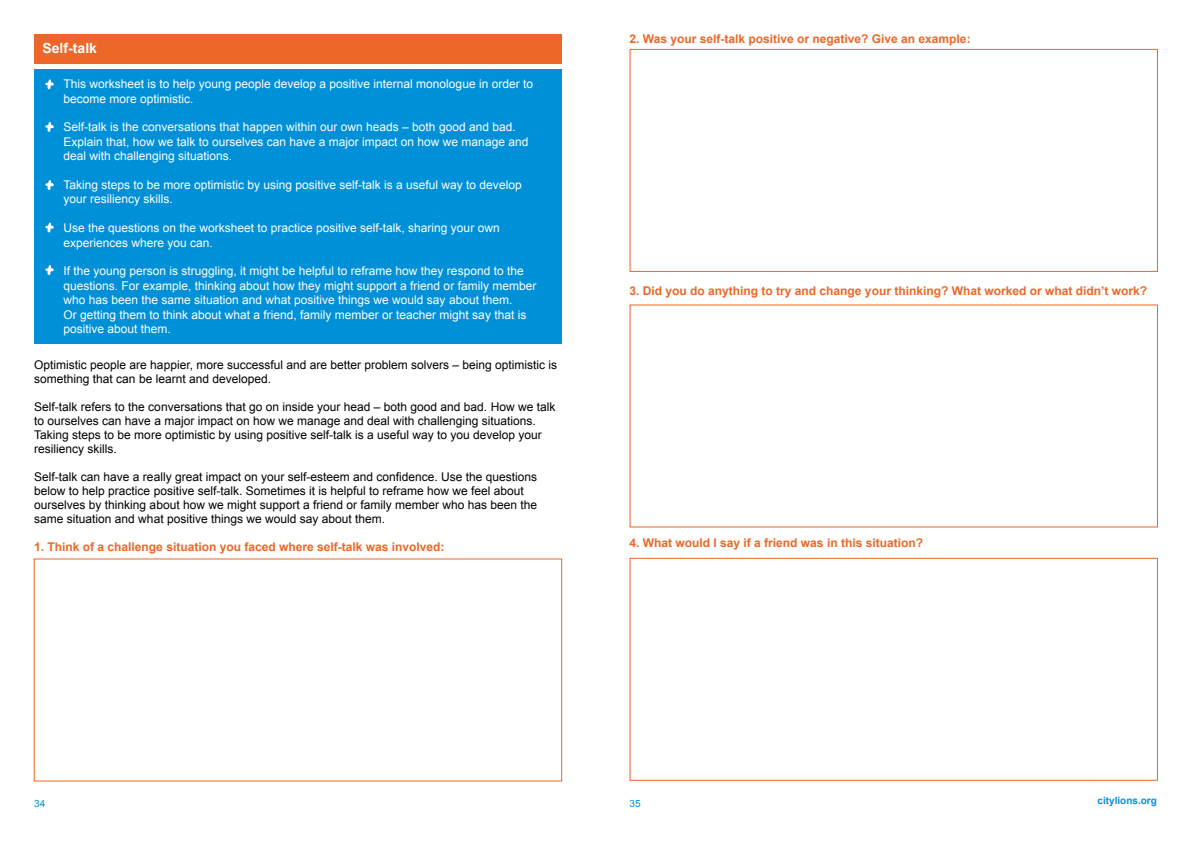
<style>
.page{position:relative;width:1191px;height:842px;background:#fff}
.page>*{position:absolute;margin:0;border:0;box-sizing:border-box;transform-origin:0 0}
.t1{font:700 14px "Arial";color:#fff}
.t2{font:12px/14.4px "Arial";color:#fff}
.t3{font:12px/14px "Arial";color:#000}
.t4{font:700 12px "Arial";color:#ec6728}
.t5{font:700 10px "Arial";color:#0090d7}
.t6{font:10px "Arial";color:#0090d7}
</style>
<div class="page">
<div style="left:34px;top:34px;width:527px;height:30px;background:#ec6728"></div>
<div style="left:34px;top:69px;width:527px;height:275px;background:#0090d7"></div>
<svg style="left:45px;top:79px;width:9px;height:10px"></svg>
<svg style="left:45px;top:122px;width:9px;height:10px"></svg>
<svg style="left:45px;top:180px;width:9px;height:10px"></svg>
<svg style="left:45px;top:223px;width:9px;height:10px"></svg>
<svg style="left:45px;top:265px;width:9px;height:10px"></svg>
<div style="left:629px;top:558px;width:529px;height:223px;border:1px solid #ec6728"></div>
<div style="left:629px;top:49px;width:529px;height:223px;border:1px solid #ec6728"></div>
<p class="t1" style="left:43px;top:39px;width:56px">Self-talk</p>
<p class="t2" style="left:63px;top:77px;width:471px">This worksheet is to help young people develop a positive internal monologue in order to become more optimistic.</p>
<p class="t2" style="left:63px;top:120px;width:466px">Self-talk is the conversations that happen within our own heads – both good and bad.<br>Explain that, how we talk to ourselves can have a major impact on how we manage and deal with challenging situations.</p>
<p class="t2" style="left:63px;top:178px;width:460px">Taking steps to be more optimistic by using positive self-talk is a useful way to develop your resiliency skills.</p>
<p class="t2" style="left:63px;top:221px;width:438px">Use the questions on the worksheet to practice positive self-talk, sharing your own experiences where you can.</p>
<p class="t2" style="left:63px;top:264px;width:474px">If the young person is struggling, it might be helpful to reframe how they respond to the questions. For example, thinking about how they might support a friend or family member who has been the same situation and what positive things we would say about them.<br>Or getting them to think about what a friend, family member or teacher might say that is positive about them.</p>
<p class="t3" style="left:34px;top:358px;width:524px">Optimistic people are happier, more successful and are better problem solvers – being optimistic is something that can be learnt and developed.</p>
<p class="t3" style="left:34px;top:400px;width:522px">Self-talk refers to the conversations that go on inside your head – both good and bad. How we talk to ourselves can have a major impact on how we manage and deal with challenging situations.<br>Taking steps to be more optimistic by using positive self-talk is a useful way to you develop your resiliency skills.</p>
<p class="t3" style="left:34px;top:470px;width:504px">Self-talk can have a really great impact on your self-esteem and confidence. Use the questions below to help practice positive self-talk. Sometimes it is helpful to reframe how we feel about ourselves by thinking about how we might support a friend or family member who has been the same situation and what positive things we would say about them.</p>
<p class="t4" style="left:34px;top:539px;width:412px">1. Think of a challenge situation you faced where self-talk was involved:</p>
<p class="t4" style="left:629px;top:31px;width:343px">2. Was your self-talk positive or negative? Give an example:</p>
<p class="t4" style="left:629px;top:283px;width:519px">3. Did you do anything to try and change your thinking? What worked or what didn’t work?</p>
<p class="t4" style="left:629px;top:535px;width:295px">4. What would I say if a friend was in this situation?</p>
<p class="t6" style="left:34px;top:797px;width:13px">34</p>
<p class="t6" style="left:629px;top:797px;width:13px">35</p>
<p class="t5" style="left:1097px;top:794px;width:61px">citylions.org</p>
</div>
